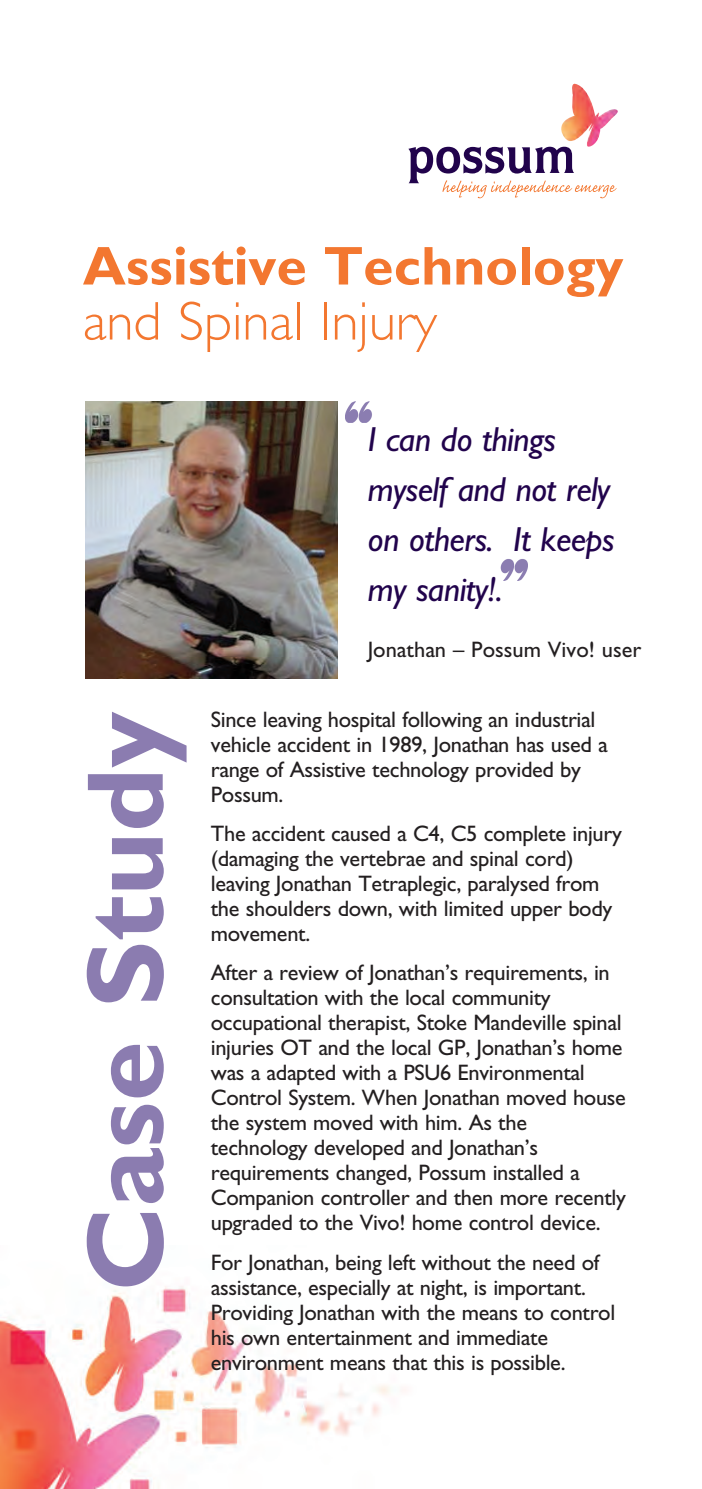
<style>
.page{position:relative;width:702px;height:1489px;background:#fff}
.page>*{position:absolute;margin:0;border:0;box-sizing:border-box;transform-origin:0 0}
.t1{font:700 110px "Gill Sans";color:#8b7cb0}
.t2{font:700 55px "Gill Sans";color:#f37730}
.t3{font:300 55px "Gill Sans";color:#f37730}
.t4{font:italic 35px/50px "Gill Sans";letter-spacing:-.015em;color:#21034c}
.t5{font:22.5px/25px "Gill Sans";letter-spacing:-.015em;color:#231f20}
</style>
<div class="page">
<img style="left:0;top:1286px;width:405px;height:202px">
<img style="left:561px;top:84px;width:56px;height:63px">
<svg style="left:408px;top:147px;width:208px;height:51px"></svg>
<img style="left:85px;top:401px;width:252px;height:277px">
<img style="left:346px;top:401px;width:26px;height:21px">
<img style="left:500px;top:559px;width:27px;height:21px">
<h2 class="t2" style="left:83px;top:233px;width:542px">Assistive Technology</h2>
<h2 class="t3" style="left:83px;top:288px;width:355px">and Spinal Injury</h2>
<h3 class="t4" style="left:368px;top:414px;width:248px">I can do things myself and not rely on others. It keeps my sanity!.</h3>
<p class="t5" style="left:367px;top:637px;width:275px">Jonathan – Possum Vivo! user</p>
<h1 class="t1" style="left:60px;top:1291px;width:581px;rotate:-90deg">Case Study</h1>
<p class="t5" style="left:211px;top:706px;width:398px">Since leaving hospital following an industrial vehicle accident in 1989, Jonathan has used a range of Assistive technology provided by Possum.</p>
<p class="t5" style="left:211px;top:820px;width:412px">The accident caused a C4, C5 complete injury (damaging the vertebrae and spinal cord) leaving Jonathan Tetraplegic, paralysed from the shoulders down, with limited upper body movement.</p>
<p class="t5" style="left:211px;top:959px;width:417px">After a review of Jonathan’s requirements, in consultation with the local community occupational therapist, Stoke Mandeville spinal injuries OT and the local GP, Jonathan’s home was a adapted with a PSU6 Environmental Control System. When Jonathan moved house the system moved with him. As the technology developed and Jonathan’s requirements changed, Possum installed a Companion controller and then more recently upgraded to the Vivo! home control device.</p>
<p class="t5" style="left:211px;top:1249px;width:406px">For Jonathan, being left without the need of assistance, especially at night, is important.<br>Providing Jonathan with the means to control his own entertainment and immediate environment means that this is possible.</p>
</div>
